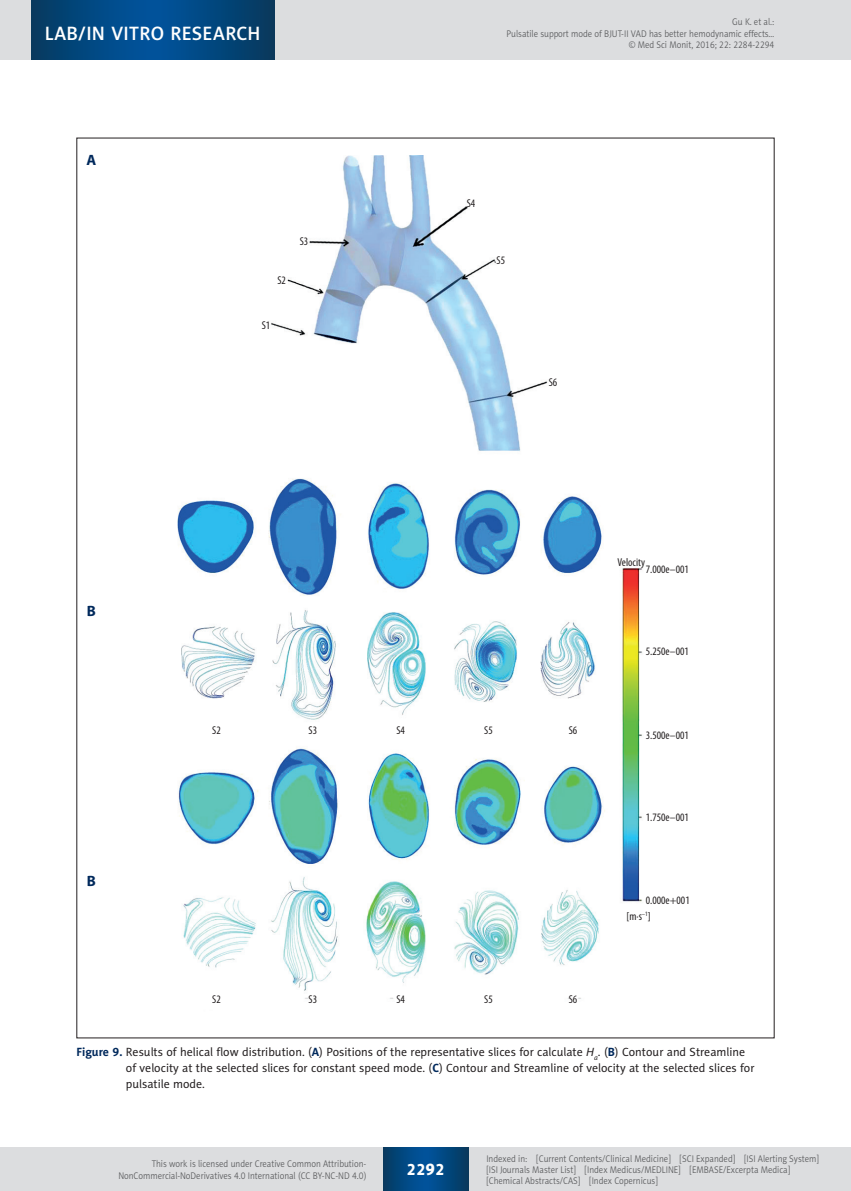
<style>
.page{position:relative;width:851px;height:1191px;background:#fff}
.page>*{position:absolute;margin:0;border:0;box-sizing:border-box;transform-origin:0 0}
.t1{font:19.5px "Naomi Sans EFN Medium";letter-spacing:.015em;color:#fff}
.t2{font:16.5px "Naomi Sans EFN Heavy";color:#fff}
.t3{font:700 15px "Myriad Pro";color:#00295c}
.MSM_Rycina_tytul{font:12px/15.8px "Naomi Sans EFN";color:#231f20}
.t4{font:condensed 11.4px/15.6px "Myriad Pro";color:#231f20}
.t5{font:9.75px/11.2px "Naomi Sans EFN Light";color:#57585a;text-align:right;scale:.9 1}
.s1{font-weight:700;color:#00295c}
.s2{font-style:italic}
</style>
<div class="page">
<img style="left:177px;top:155px;width:466px;height:844px">
<div style="left:0;top:1148px;width:850px;height:43px;background:#dcdddf"></div>
<svg style="left:383px;top:1147px;width:85px;height:43px;background:#02477e"></svg>
<div style="left:0;top:0;width:850px;height:60px;background:#dcdddf"></div>
<hr style="left:850px;top:0;width:1px;height:60px;background:#dcdddf">
<svg style="left:32px;top:0;width:242px;height:60px;background:#02477f"></svg>
<h1 class="t1" style="left:45px;top:22px;width:217px">LAB/IN VITRO RESEARCH</h1>
<p class="t3" style="left:86px;top:151px;width:11px">A</p>
<p class="t4" style="left:277px;top:272px;width:10px">S2</p>
<p class="t4" style="left:300px;top:234px;width:10px">S3</p>
<p class="t4" style="left:262px;top:317px;width:10px">S1</p>
<p class="t3" style="left:87px;top:601px;width:11px">B</p>
<p class="t5" style="left:506px;top:16px;width:299px">Gu K. et al.:<br>Pulsatile support mode of BJUT-II VAD has better hemodynamic effects… © Med Sci Monit, 2016; 22: 2284-2294</p>
<p class="t4" style="left:467px;top:196px;width:10px">S4</p>
<p class="t4" style="left:496px;top:253px;width:10px">S5</p>
<p class="t4" style="left:548px;top:375px;width:10px">S6</p>
<p class="t4" style="left:617px;top:554px;width:29px">Velocity</p>
<p class="t4" style="left:645px;top:561px;width:44px">7.000e–001</p>
<p class="t4" style="left:645px;top:643px;width:44px">5.250e–001</p>
<p class="t3" style="left:87px;top:871px;width:11px">B</p>
<p class="t4" style="left:212px;top:722px;width:10px">S2</p>
<p class="t4" style="left:308px;top:722px;width:10px">S3</p>
<p class="t4" style="left:396px;top:722px;width:10px">S4</p>
<p class="t4" style="left:484px;top:722px;width:10px">S5</p>
<p class="t4" style="left:568px;top:722px;width:10px">S6</p>
<p class="t4" style="left:212px;top:992px;width:10px">S2</p>
<p class="t4" style="left:308px;top:992px;width:10px">S3</p>
<p class="t4" style="left:396px;top:992px;width:10px">S4</p>
<p class="t4" style="left:484px;top:992px;width:10px">S5</p>
<p class="t4" style="left:568px;top:992px;width:10px">S6</p>
<p class="t4" style="left:645px;top:727px;width:44px">3.500e–001</p>
<p class="t4" style="left:645px;top:809px;width:44px">1.750e–001</p>
<p class="t4" style="left:626px;top:893px;width:65px;text-indent:19px">0.000e+001 [m·s<sup>–1</sup>]</p>
<p class="MSM_Rycina_tytul" style="left:126px;top:1044px;width:630px;text-indent:-49px"><span class="s1">Figure 9.</span> Results of helical flow distribution. (<span class="s1">A</span>) Positions of the representative slices for calculate <span class="s2">H</span><sub>a</sub>. (<span class="s1">B</span>) Contour and Streamline of velocity at the selected slices for constant speed mode. (<span class="s1">C</span>) Contour and Streamline of velocity at the selected slices for pulsatile mode.</p>
<p class="t5" style="left:118px;top:1158px;width:277px">This work is licensed under Creative Common Attribution-<br>NonCommercial-NoDerivatives 4.0 International (CC BY-NC-ND 4.0)</p>
<h2 class="t2" style="left:406px;top:1159px;width:40px">2292</h2>
<p class="t5" style="left:486px;top:1152px;width:371px;text-align:left">Indexed in: [Current Contents/Clinical Medicine] [SCI Expanded] [ISI Alerting System] [ISI Journals Master List] [Index Medicus/MEDLINE] [EMBASE/Excerpta Medica] [Chemical Abstracts/CAS] [Index Copernicus]</p>
</div>
